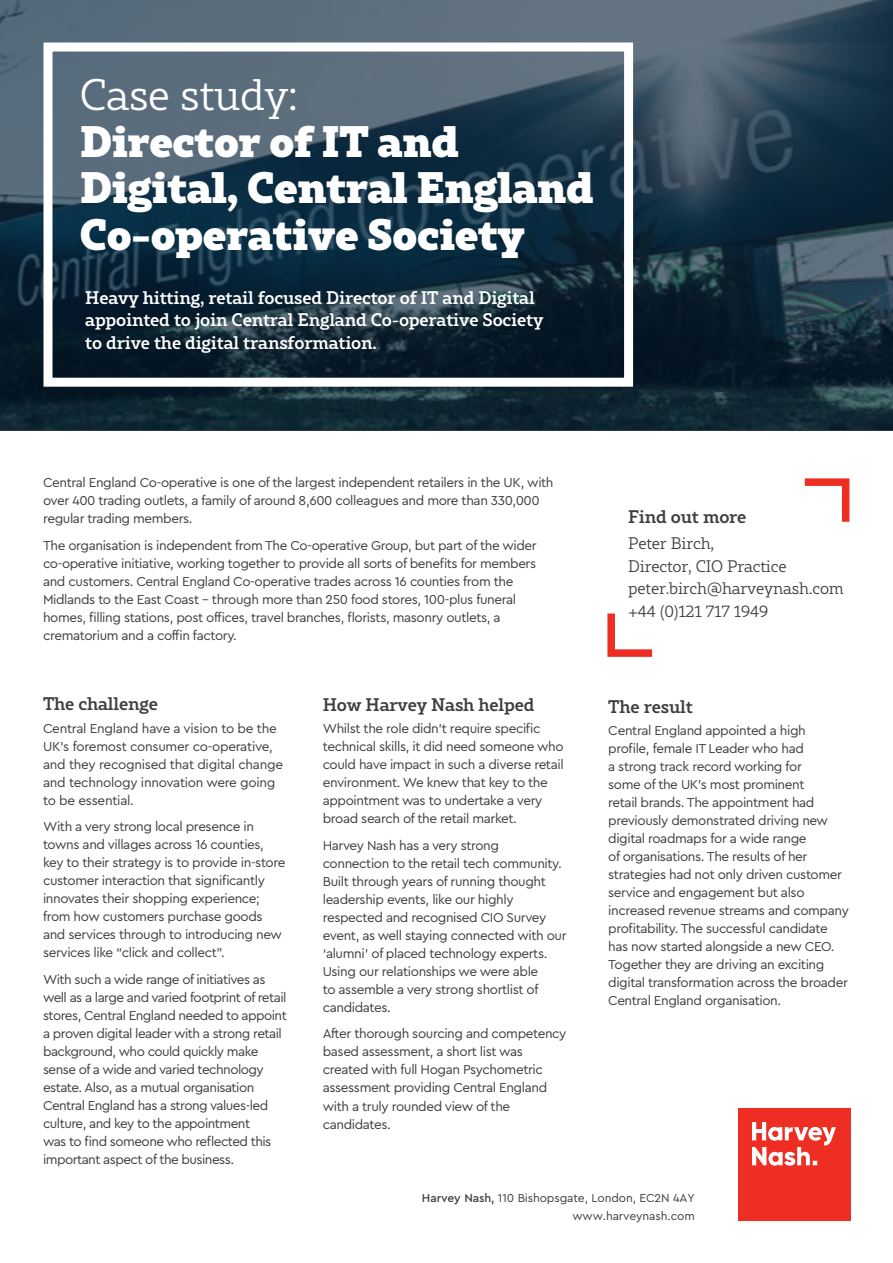
<style>
.page{position:relative;width:893px;height:1263px;background:#fff}
.page>*{position:absolute;margin:0;border:0;box-sizing:border-box;transform-origin:0 0}
.t1{font:900 43.5px/46.5px "Rival Slab";letter-spacing:-.01em;color:#fff}
.t2{font:500 18px/22.5px "Rival Slab";letter-spacing:-.01em;color:#fff}
.t3{font:500 18px "Rival Slab";letter-spacing:-.01em;color:#3e3e3f}
.t4{font:300 16.5px/22.5px "Rival Slab";letter-spacing:-.01em;color:#3e3e3f}
.t5{font:13.5px/18px "Cera Pro";letter-spacing:-.03em;color:#3e3e3f}
.t6{font:12px "Cera Pro";letter-spacing:-.01em;color:#3e3e3f}
.s1{font-weight:300}
.s2{font-weight:500}
</style>
<div class="page">
<svg style="left:0;top:0;width:893px;height:430px;background:#2a404f"></svg>
<svg style="left:39px;top:38px;width:599px;height:353px;background:#354c5b"></svg>
<div style="left:738px;top:1107px;width:112px;height:113px;background:#ee2e22"></div>
<svg style="left:752px;top:1122px;width:84px;height:44px"></svg>
<svg style="left:607px;top:613px;width:46px;height:44px"></svg>
<svg style="left:804px;top:478px;width:46px;height:44px"></svg>
<p class="t1" style="left:80px;top:68px;width:515px"><span class="s1">Case study:<br></span>Director of IT and<br>Digital, Central England<br>Co-operative Society</p>
<p class="t2" style="left:85px;top:285px;width:460px">Heavy hitting, retail focused Director of IT and Digital appointed to join Central England Co-operative Society to drive the digital transformation.</p>
<p class="t5" style="left:43px;top:473px;width:512px">Central England Co-operative is one of the largest independent retailers in the UK, with over 400 trading outlets, a family of around 8,600 colleagues and more than 330,000 regular trading members.</p>
<p class="t5" style="left:43px;top:536px;width:495px">The organisation is independent from The Co-operative Group, but part of the wider co-operative initiative, working together to provide all sorts of benefits for members and customers. Central England Co-operative trades across 16 counties from the Midlands to the East Coast - through more than 250 food stores, 100-plus funeral homes, filling stations, post offices, travel branches, florists, masonry outlets, a crematorium and a coffin factory.</p>
<p class="t3" style="left:43px;top:690px;width:116px">The challenge</p>
<p class="t5" style="left:43px;top:718px;width:242px">Central England have a vision to be the UK’s foremost consumer co-operative, and they recognised that digital change and technology innovation were going to be essential.</p>
<p class="t5" style="left:43px;top:817px;width:244px">With a very strong local presence in towns and villages across 16 counties, key to their strategy is to provide in-store customer interaction that significantly innovates their shopping experience; from how customers purchase goods and services through to introducing new services like “click and collect”.</p>
<p class="t5" style="left:43px;top:969px;width:245px">With such a wide range of initiatives as well as a large and varied footprint of retail stores, Central England needed to appoint a proven digital leader with a strong retail background, who could quickly make sense of a wide and varied technology estate. Also, as a mutual organisation Central England has a strong values-led culture, and key to the appointment<br>was to find someone who reflected this important aspect of the business.</p>
<p class="t3" style="left:323px;top:691px;width:213px">How Harvey Nash helped</p>
<p class="t5" style="left:323px;top:719px;width:242px">Whilst the role didn’t require specific technical skills, it did need someone who could have impact in such a diverse retail environment. We knew that key to the appointment was to undertake a very broad search of the retail market.</p>
<p class="t5" style="left:323px;top:836px;width:245px">Harvey Nash has a very strong connection to the retail tech community.<br>Built through years of running thought leadership events, like our highly respected and recognised CIO Survey event, as well staying connected with our ‘alumni’ of placed technology experts.<br>Using our relationships we were able<br>to assemble a very strong shortlist of candidates.</p>
<p class="t5" style="left:323px;top:1024px;width:245px">After thorough sourcing and competency based assessment, a short list was created with full Hogan Psychometric assessment providing Central England with a truly rounded view of the candidates.</p>
<p class="t3" style="left:628px;top:503px;width:120px">Find out more</p>
<p class="t4" style="left:628px;top:532px;width:217px">Peter Birch,<br>Director, CIO Practice peter.birch@harveynash.com</p>
<p class="t4" style="left:628px;top:600px;width:142px">+44 (0)121 717 1949</p>
<p class="t3" style="left:608px;top:693px;width:86px">The result</p>
<p class="t5" style="left:608px;top:721px;width:242px">Central England appointed a high profile, female IT Leader who had<br>a strong track record working for<br>some of the UK’s most prominent<br>retail brands. The appointment had previously demonstrated driving new digital roadmaps for a wide range<br>of organisations. The results of her strategies had not only driven customer service and engagement but also increased revenue streams and company profitability. The successful candidate has now started alongside a new CEO.<br>Together they are driving an exciting digital transformation across the broader Central England organisation.</p>
<p class="t6" style="left:422px;top:1190px;width:274px"><span class="s2">Harvey Nash,</span> 110 Bishopsgate, London, EC2N 4AY</p>
<p class="t6" style="left:572px;top:1208px;width:124px">www.harveynash.com</p>
</div>
